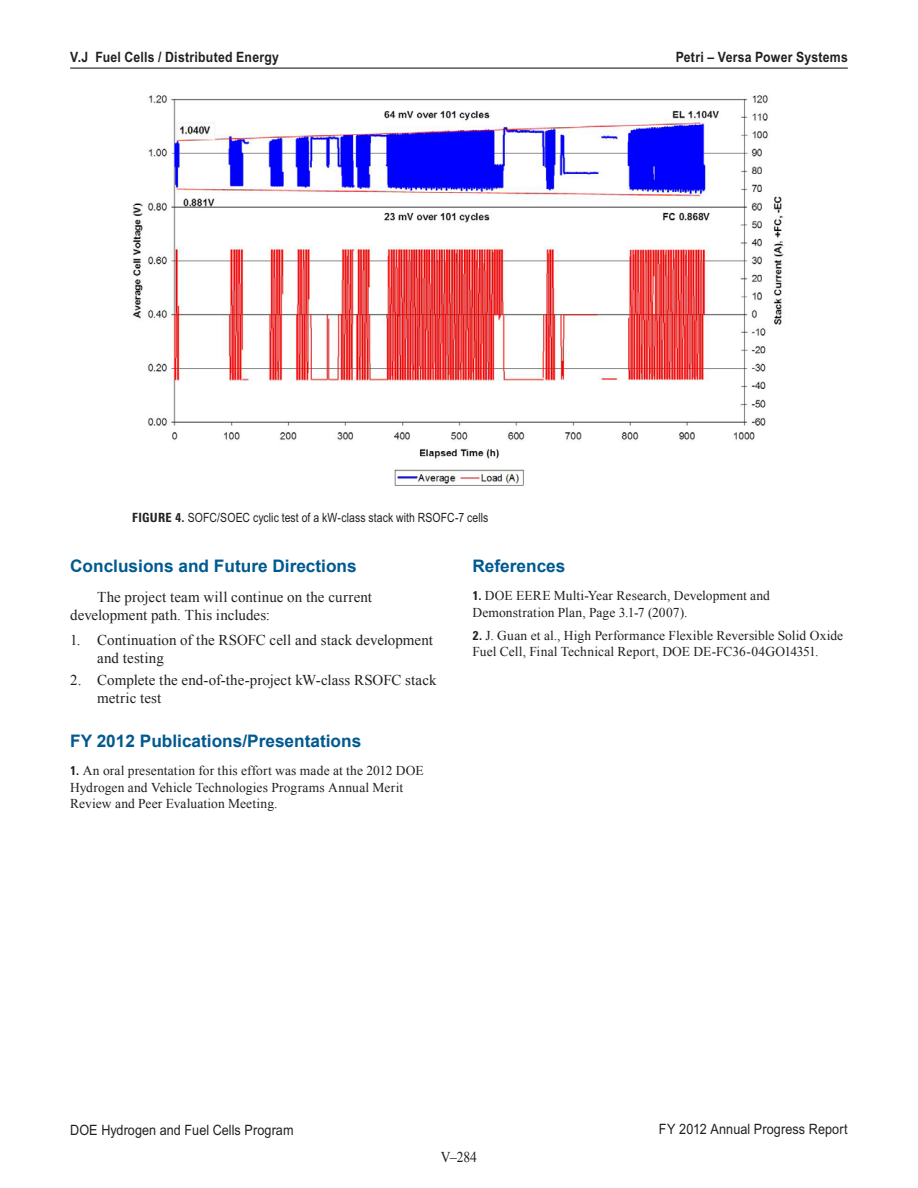
<style>
.page{position:relative;width:918px;height:1188px;background:#fff}
.page>*{position:absolute;margin:0;border:0;box-sizing:border-box;transform-origin:0 0}
._1_RptObjHead{font:700 17.25px "Arial";color:#005990}
._1_Body_text{font:15px/18px "Times New Roman";letter-spacing:.005em;color:#231f20}
._1_Bulleted_ABC_7{font:15px/18px "Times New Roman";letter-spacing:.005em;color:#231f20}
._1_Bulleted_ABC{font:15px/18px "Times New Roman";color:#231f20}
._1_Body_text-2{font:15px "Times New Roman";letter-spacing:.005em;color:#231f20;scale:.9 1}
.t1{font:14.25px "Arial Narrow MT Pro";letter-spacing:.005em;color:#231f20;scale:1.08 1}
.t2{font:700 14.25px "Arial Narrow MT Pro";letter-spacing:.015em;color:#231f20;scale:1.05 1}
._1_Reference{font:13.5px/16.5px "Times New Roman";letter-spacing:.005em;color:#231f20}
._1_FigureTitle{font:12.75px "Arial Narrow MT Pro";letter-spacing:.005em;color:#231f20}
.s1{font-family:"Zurich BT";font-weight:700;font-stretch:condensed}
.s2{font-family:"Zurich BT";font-weight:700;font-stretch:condensed;font-size:12.75px}
</style>
<div class="page">
<hr style="left:70px;top:68px;width:778px;height:1px;background:#231f20">
<img style="left:132px;top:95px;width:652px;height:391px">
<p class="t2" style="left:70px;top:48px;width:200px">V.J Fuel Cells / Distributed Energy</p>
<p class="t2" style="left:676px;top:49px;width:165px">Petri – Versa Power Systems</p>
<p class="_1_FigureTitle" style="left:132px;top:510px;width:358px"><span class="s1">FIGURE 4.</span> SOFC/SOEC cyclic test of a kW-class stack with RSOFC-7 cells</p>
<p class="_1_RptObjHead" style="left:70px;top:554px;width:288px">Conclusions and Future Directions</p>
<p class="_1_Body_text" style="left:70px;top:588px;width:303px;text-indent:27px">The project team will continue on the current development path. This includes:</p>
<p class="_1_Bulleted_ABC" style="left:97px;top:631px;width:337px;text-indent:-27px">1. Continuation of the RSOFC cell and stack development and testing</p>
<p class="_1_Bulleted_ABC_7" style="left:97px;top:670px;width:341px;text-indent:-27px">2. Complete the end-of-the-project kW-class RSOFC stack metric test</p>
<p class="_1_RptObjHead" style="left:70px;top:730px;width:293px">FY 2012 Publications/Presentations</p>
<p class="_1_Reference" style="left:70px;top:762px;width:355px"><span class="s2">1.</span> An oral presentation for this effort was made at the 2012 DOE<br>Hydrogen and Vehicle Technologies Programs Annual Merit<br>Review and Peer Evaluation Meeting.</p>
<p class="_1_RptObjHead" style="left:472px;top:554px;width:94px">References</p>
<p class="_1_Reference" style="left:472px;top:587px;width:299px"><span class="s2">1.</span> DOE EERE Multi-Year Research, Development and<br>Demonstration Plan, Page 3.1-7 (2007).</p>
<p class="_1_Reference" style="left:472px;top:627px;width:372px"><span class="s2">2.</span> J. Guan et al., High Performance Flexible Reversible Solid Oxide<br>Fuel Cell, Final Technical Report, DOE DE-FC36-04GO14351.</p>
<p class="t1" style="left:70px;top:1121px;width:208px">DOE Hydrogen and Fuel Cells Program</p>
<p class="t1" style="left:659px;top:1120px;width:176px">FY 2012 Annual Progress Report</p>
<p class="_1_Body_text-2" style="left:441px;top:1146px;width:42px">V–284</p>
</div>
